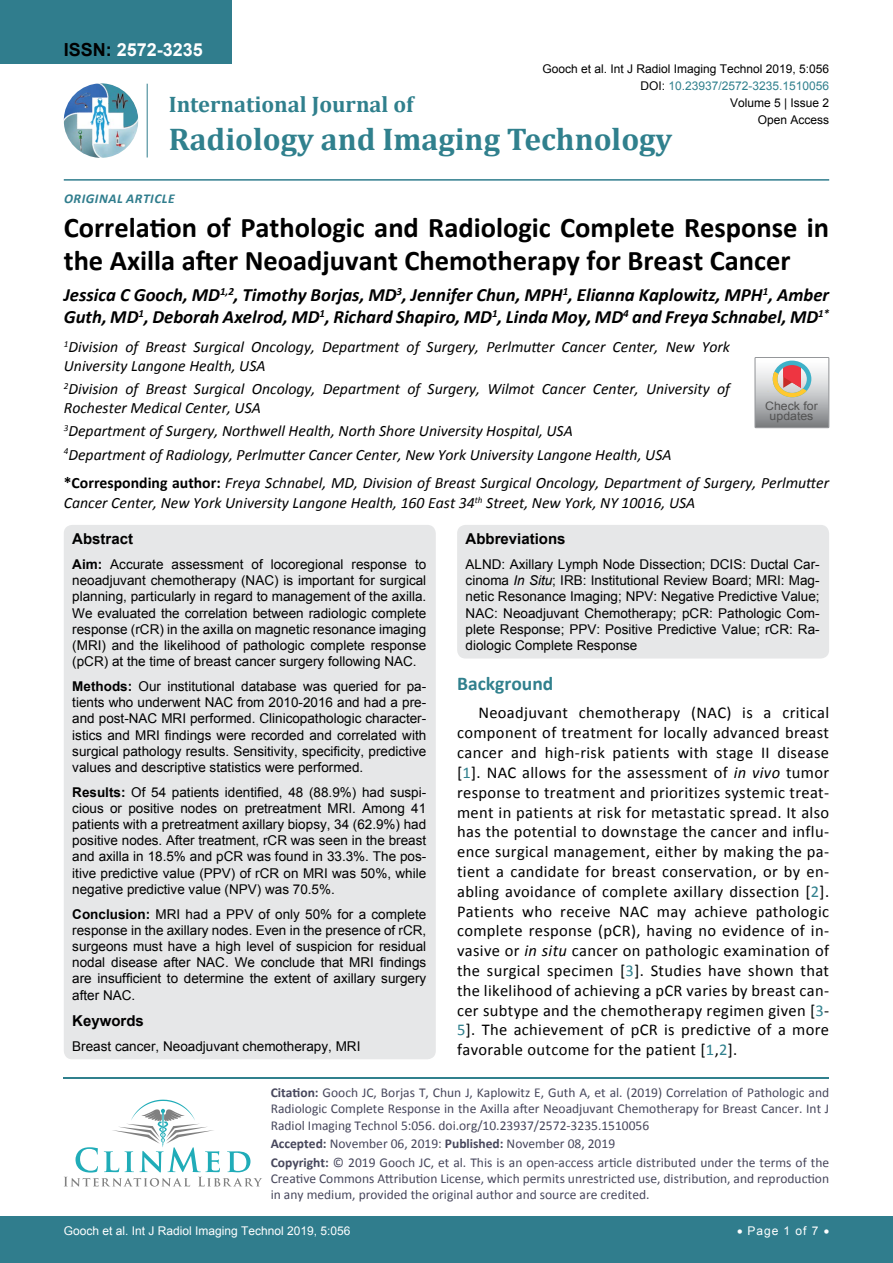
<style>
.page{position:relative;width:893px;height:1263px;background:#fff}
.page>*{position:absolute;margin:0;border:0;box-sizing:border-box;transform-origin:0 0}
.t1{font:700 31.5px "Cambria";color:#30808d}
.t2{font:700 28.5px/33px "Calibri";color:#000}
.t3{font:700 22.5px "Cambria";color:#30808d}
.t4{font:700 19.5px "Calibri";color:#30808d}
.t5{font:italic 700 18.75px/22.5px "Calibri";color:#000}
.t6{font:700 18px "Arial";color:#fff}
.t7{font:16.5px/19.8px "Calibri";letter-spacing:.02em;color:#000;text-align:justify}
.t8{font:italic 15.75px/18.9px "Calibri";color:#000}
.t9{font:700 15px "Arial";color:#000}
.t10{font:13.5px/16.2px "Arial";color:#000;text-align:justify}
.t11{font:13.5px/16.2px "Calibri";color:#47475c}
.t12{font:italic 700 13.5px "Calibri";letter-spacing:.04em;color:#307d8d}
.t13{font:12px "Arial";color:#000}
.t14{font:12px "Arial";color:#fff}
.t15{font:12px "Arial";color:#30808d}
.t16{font:11.7px/10.1px "Arial";color:#535353;text-align:center;scale:1.06 1}
.s1{color:#000}
.s2{font-weight:700;font-style:normal}
.s3{font-weight:700}
.s4{font-style:italic}
.s5{color:#30808d}
</style>
<div class="page">
<hr style="left:64px;top:1077px;width:765px;height:1px;background:#30808d">
<svg style="left:64px;top:1100px;width:198px;height:86px"></svg>
<div style="left:0;top:1217px;width:893px;height:46px;background:#307d8d"></div>
<div style="left:0;top:0;width:231px;height:64px;background:#307d8d"></div>
<hr style="left:64px;top:179px;width:765px;height:2px;background:#307d8d">
<img style="left:64px;top:83px;width:74px;height:75px;border-radius:37px">
<hr style="left:147px;top:84px;width:1px;height:73px;background:#307d8d">
<svg style="left:755px;top:357px;width:74px;height:71px;background:#bdb6b3"></svg>
<div style="left:64px;top:525px;width:372px;height:534px;background:#e6e7e8;border-radius:9px"></div>
<div style="left:457px;top:525px;width:372px;height:133px;background:#e6e7e8;border-radius:9px"></div>
<h3 class="t6" style="left:64px;top:38px;width:141px"><span class="s1">ISSN:</span> 2572-3235</h3>
<p class="t13" style="left:542px;top:60px;width:288px">Gooch et al. Int J Radiol Imaging Technol 2019, 5:056</p>
<p class="t15" style="left:640px;top:78px;width:190px"><span class="s1">DOI:</span> 10.23937/2572-3235.1510056</p>
<p class="t13" style="left:758px;top:112px;width:73px">Open Access</p>
<h3 class="t3" style="left:169px;top:89px;width:246px">International Journal of</h3>
<h1 class="t1" style="left:169px;top:117px;width:505px">Radiology and Imaging Technology</h1>
<p class="t13" style="left:730px;top:95px;width:101px">Volume 5 | Issue 2</p>
<p class="t12" style="left:64px;top:190px;width:99px">Original Article</p>
<h2 class="t2" style="left:64px;top:211px;width:767px">Correlation of Pathologic and Radiologic Complete Response in the Axilla after Neoadjuvant Chemotherapy for Breast Cancer</h2>
<h3 class="t5" style="left:64px;top:283px;width:767px">Jessica C Gooch, MD<sup>1,2</sup>, Timothy Borjas, MD<sup>3</sup>, Jennifer Chun, MPH<sup>1</sup>, Elianna Kaplowitz, MPH<sup>1</sup>, Amber<br>Guth, MD<sup>1</sup>, Deborah Axelrod, MD<sup>1</sup>, Richard Shapiro, MD<sup>1</sup>, Linda Moy, MD<sup>4</sup> and Freya Schnabel, MD<sup>1*</sup></h3>
<p class="t8" style="left:64px;top:337px;width:668px"><sup>1</sup>Division of Breast Surgical Oncology, Department of Surgery, Perlmutter Cancer Center, New York<br>University Langone Health, USA</p>
<p class="t8" style="left:64px;top:379px;width:668px"><sup>2</sup>Division of Breast Surgical Oncology, Department of Surgery, Wilmot Cancer Center, University of<br>Rochester Medical Center, USA</p>
<p class="t8" style="left:64px;top:419px;width:609px;line-height:23.1px"><sup>3</sup>Department of Surgery, Northwell Health, North Shore University Hospital, USA<br><sup>4</sup>Department of Radiology, Perlmutter Cancer Center, New York University Langone Health, USA</p>
<p class="t8" style="left:64px;top:473px;width:767px;line-height:19.5px"><span class="s2">*Corresponding author:</span> Freya Schnabel, MD, Division of Breast Surgical Oncology, Department of Surgery, Perlmutter<br>Cancer Center, New York University Langone Health, 160 East 34<sup>th</sup> Street, New York, NY 10016, USA</p>
<p class="t16" style="left:765px;top:401px;width:51px">Check for updates</p>
<p class="t9" style="left:72px;top:529px;width:62px">Abstract</p>
<p class="t10" style="left:72px;top:556px;width:356px"><span class="s3">Aim:</span> Accurate assessment of locoregional response to neoadjuvant chemotherapy (NAC) is important for surgical planning, particularly in regard to management of the axilla.<br>We evaluated the correlation between radiologic complete response (rCR) in the axilla on magnetic resonance imaging (MRI) and the likelihood of pathologic complete response (pCR) at the time of breast cancer surgery following NAC.</p>
<p class="t10" style="left:72px;top:678px;width:355px"><span class="s3">Methods:</span> Our institutional database was queried for pa&shy;tients who underwent NAC from 2010-2016 and had a pre&shy;and post-NAC MRI performed. Clinicopathologic character&shy;istics and MRI findings were recorded and correlated with surgical pathology results. Sensitivity, specificity, predictive values and descriptive statistics were performed.</p>
<p class="t10" style="left:72px;top:784px;width:356px"><span class="s3">Results:</span> Of 54 patients identified, 48 (88.9%) had suspi&shy;cious or positive nodes on pretreatment MRI. Among 41 patients with a pretreatment axillary biopsy, 34 (62.9%) had positive nodes. After treatment, rCR was seen in the breast and axilla in 18.5% and pCR was found in 33.3%. The pos&shy;itive predictive value (PPV) of rCR on MRI was 50%, while negative predictive value (NPV) was 70.5%.</p>
<p class="t10" style="left:72px;top:906px;width:356px"><span class="s3">Conclusion:</span> MRI had a PPV of only 50% for a complete response in the axillary nodes. Even in the presence of rCR, surgeons must have a high level of suspicion for residual nodal disease after NAC. We conclude that MRI findings are insufficient to determine the extent of axillary surgery after NAC.</p>
<p class="t9" style="left:72px;top:1011px;width:73px">Keywords</p>
<p class="t10" style="left:72px;top:1038px;width:290px">Breast cancer, Neoadjuvant chemotherapy, MRI</p>
<p class="t9" style="left:466px;top:529px;width:102px">Abbreviations</p>
<p class="t10" style="left:466px;top:556px;width:356px">ALND: Axillary Lymph Node Dissection; DCIS: Ductal Car&shy;cinoma <span class="s4">In Situ</span>; IRB: Institutional Review Board; MRI: Mag&shy;netic Resonance Imaging; NPV: Negative Predictive Value; NAC: Neoadjuvant Chemotherapy; pCR: Pathologic Com&shy;plete Response; PPV: Positive Predictive Value; rCR: Ra&shy;diologic Complete Response</p>
<h3 class="t4" style="left:457px;top:671px;width:98px">Background</h3>
<p class="t7" style="left:457px;top:703px;width:374px;text-indent:21px">Neoadjuvant chemotherapy (NAC) is a critical component of treatment for locally advanced breast cancer and high-risk patients with stage II disease [<span class="s5">1</span>]. NAC allows for the assessment of <span class="s4">in vivo</span> tumor response to treatment and prioritizes systemic treat&shy;ment in patients at risk for metastatic spread. It also has the potential to downstage the cancer and influ&shy;ence surgical management, either by making the pa&shy;tient a candidate for breast conservation, or by en&shy;abling avoidance of complete axillary dissection [<span class="s5">2</span>].<br>Patients who receive NAC may achieve pathologic complete response (pCR), having no evidence of in&shy;vasive or <span class="s4">in situ</span> cancer on pathologic examination of the surgical specimen [<span class="s5">3</span>]. Studies have shown that the likelihood of achieving a pCR varies by breast can&shy;cer subtype and the chemotherapy regimen given [<span class="s5">3</span>- <span class="s5">5</span>]. The achievement of pCR is predictive of a more favorable outcome for the patient [<span class="s5">1</span>,<span class="s5">2</span>].</p>
<p class="t11" style="left:271px;top:1084px;width:560px;text-align:justify"><span class="s3">Citation:</span> Gooch JC, Borjas T, Chun J, Kaplowitz E, Guth A, et al. (2019) Correlation of Pathologic and Radiologic Complete Response in the Axilla after Neoadjuvant Chemotherapy for Breast Cancer. Int J Radiol Imaging Technol 5:056. doi.org/10.23937/2572-3235.1510056</p>
<p class="t11" style="left:271px;top:1134px;width:560px;line-height:18.6px"><span class="s3">Accepted:</span> November 06, 2019: <span class="s3">Published:</span> November 08, 2019<br><span class="s3">Copyright:</span> © 2019 Gooch JC, et al. This is an open-access article distributed under the terms of the</p>
<p class="t11" style="left:271px;top:1170px;width:560px">Creative Commons Attribution License, which permits unrestricted use, distribution, and reproduction in any medium, provided the original author and source are credited.</p>
<p class="t14" style="left:64px;top:1223px;width:288px">Gooch et al. Int J Radiol Imaging Technol 2019, 5:056</p>
<p class="t14" style="left:737px;top:1223px;width:94px">• Page 1 of 7 •</p>
</div>
